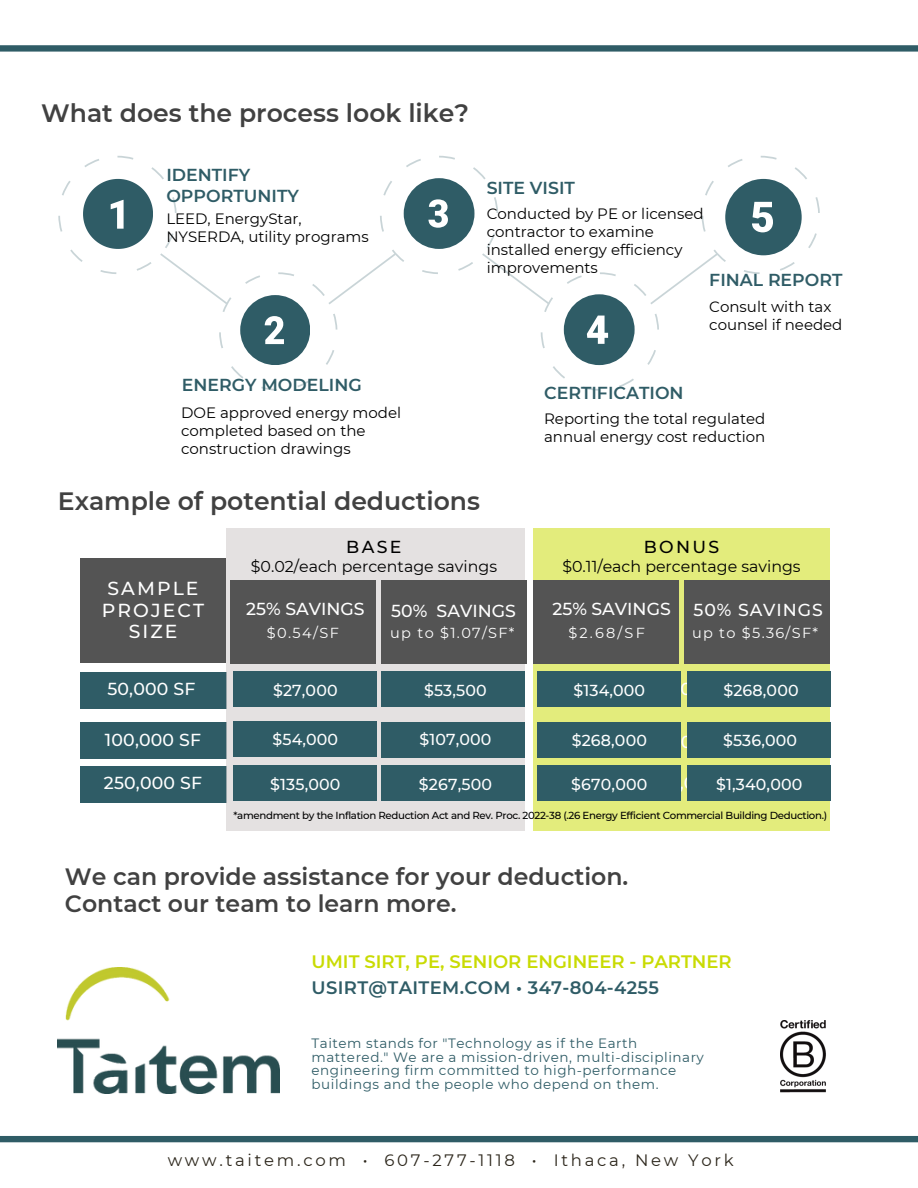
<style>
.page{position:relative;width:918px;height:1188px;background:#fff}
.page>*{position:absolute;margin:0;border:0;box-sizing:border-box;transform-origin:0 0}
.t1{font:600 25.05px "Montserrat";color:#414141}
.t2{font:600 23.55px/27px "Montserrat";color:#414141}
.t3{font:500 18.75px/21.3px "Montserrat";letter-spacing:.11em;color:#fff;text-align:center}
.t4{font:600 18px "Montserrat";color:#c9db03}
.t5{font:600 18px "Montserrat";letter-spacing:.02em;color:#2f5c66}
.t6{font:600 17.4px/20.5px "Montserrat";color:#2f5c66}
.t7{font:500 17.4px "Montserrat";letter-spacing:.01em;color:#fff}
.t8{font:500 17.25px "Montserrat";color:#fff}
.t9{font:600 17.25px "Montserrat";color:#2f5c66}
.t10{font:500 17.25px "Montserrat";letter-spacing:.055em;color:#fff}
.t11{font:500 17.25px "Montserrat";letter-spacing:.135em;color:#000}
.t12{font:16.5px "Montserrat";letter-spacing:.165em;color:#2c261b}
.t13{font:500 15.9px "Montserrat";letter-spacing:.01em;color:#fff}
.t14{font:15.9px "Montserrat";color:#000}
.t15{font:15px/18px "Montserrat";color:#000}
.t16{font:14.55px "Montserrat";letter-spacing:.09em;color:#fff}
.t17{font:13.5px/13.5px "Montserrat";letter-spacing:.04em;color:#2f5c66}
.t18{font:500 10.2px "Montserrat";letter-spacing:-.03em;color:#000}
.s1{font-size:17.4px}
</style>
<div class="page">
<svg style="left:58px;top:156px;width:762px;height:235px"></svg>
<img style="left:780px;top:1020px;width:46px;height:72px">
<img style="left:58px;top:967px;width:221px;height:126px">
<svg style="left:0;top:1136px;width:918px;height:7px;background:#436c75"></svg>
<svg style="left:0;top:45px;width:918px;height:7px;background:#426b74"></svg>
<div style="left:80px;top:559px;width:145px;height:103px;background:#545454"></div>
<div style="left:80px;top:766px;width:146px;height:36px;background:#2f5c66"></div>
<div style="left:80px;top:722px;width:146px;height:36px;background:#2f5c66"></div>
<div style="left:80px;top:672px;width:146px;height:36px;background:#2f5c66"></div>
<div style="left:227px;top:528px;width:298px;height:302px;background:#e4e1e1"></div>
<div style="left:234px;top:672px;width:143px;height:35px;background:#2f5c66"></div>
<div style="left:230px;top:580px;width:145px;height:83px;background:#545454"></div>
<div style="left:534px;top:528px;width:296px;height:303px;background:#e3ec7c"></div>
<div style="left:382px;top:580px;width:145px;height:83px;background:#545454"></div>
<div style="left:533px;top:580px;width:145px;height:83px;background:#545454"></div>
<div style="left:684px;top:580px;width:145px;height:83px;background:#545454"></div>
<div style="left:234px;top:722px;width:143px;height:34px;background:#2f5c66"></div>
<div style="left:234px;top:766px;width:143px;height:35px;background:#2f5c66"></div>
<div style="left:381px;top:672px;width:143px;height:35px;background:#2f5c66"></div>
<div style="left:381px;top:722px;width:143px;height:35px;background:#2f5c66"></div>
<div style="left:381px;top:766px;width:143px;height:35px;background:#2f5c66"></div>
<div style="left:537px;top:672px;width:143px;height:35px;background:#2f5c66"></div>
<div style="left:537px;top:722px;width:143px;height:35px;background:#2f5c66"></div>
<div style="left:537px;top:766px;width:143px;height:35px;background:#2f5c66"></div>
<div style="left:687px;top:672px;width:144px;height:35px;background:#2f5c66"></div>
<div style="left:687px;top:722px;width:144px;height:35px;background:#2f5c66"></div>
<div style="left:687px;top:766px;width:144px;height:35px;background:#2f5c66"></div>
<p class="t1" style="left:41px;top:98px;width:429px">What does the process look like?</p>
<h2 class="t6" style="left:166px;top:165px;width:134px">IDENTIFY<br>OPPORTUNITY</h2>
<h5 class="t15" style="left:166px;top:210px;width:204px">LEED, EnergyStar,<br>NYSERDA, utility programs</h5>
<p class="t6" style="left:182px;top:375px;width:181px">ENERGY MODELING</p>
<p class="t15" style="left:181px;top:404px;width:221px">DOE approved energy model completed based on the construction drawings</p>
<h2 class="t6" style="left:487px;top:178px;width:90px">SITE VISIT</h2>
<h5 class="t15" style="left:487px;top:205px;width:218px">Conducted by PE or licensed contractor to examine installed energy efficiency improvements</h5>
<h5 class="t9" style="left:709px;top:269px;width:135px">FINAL REPORT</h5>
<p class="t15" style="left:709px;top:298px;width:135px">Consult with tax counsel if needed</p>
<p class="t6" style="left:544px;top:382px;width:141px">CERTIFICATION</p>
<h2 class="t15" style="left:544px;top:410px;width:223px">Reporting the total regulated annual energy cost reduction</h2>
<h2 class="t1" style="left:58px;top:485px;width:424px">Example of potential deductions</h2>
<h2 class="t3" style="left:102px;top:578px;width:104px">SAMPLE<br>PROJECT<br>SIZE</h2>
<h2 class="t7" style="left:107px;top:678px;width:90px">50,000 SF</h2>
<p class="t7" style="left:105px;top:729px;width:98px">100,000 SF</p>
<h5 class="t7" style="left:104px;top:772px;width:100px">250,000 SF</h5>
<h6 class="t11" style="left:346px;top:536px;width:57px">BASE</h6>
<p class="t11" style="left:644px;top:536px;width:77px">BONUS</p>
<h6 class="t14" style="left:251px;top:557px;width:248px">$0.02/each percentage savings</h6>
<p class="t14" style="left:562px;top:557px;width:240px">$0.11/each percentage savings</p>
<p class="t8" style="left:246px;top:599px;width:120px">25% SAVINGS</p>
<p class="t16" style="left:267px;top:624px;width:74px">$0.54/SF</p>
<p class="t8" style="left:391px;top:600px;width:126px">50% SAVINGS</p>
<p class="t16" style="left:390px;top:624px;width:126px">up to $1.07/SF*</p>
<h4 class="t8" style="left:552px;top:598px;width:120px">25% SAVINGS</h4>
<h4 class="t16" style="left:568px;top:624px;width:78px">$2.68/SF</h4>
<p class="t10" style="left:694px;top:599px;width:131px">50% SAVINGS</p>
<p class="t16" style="left:692px;top:624px;width:128px">up to $5.36/SF*</p>
<h3 class="t13" style="left:573px;top:680px;width:144px">$134,000<span class="s1">$30,000</span></h3>
<p class="t13" style="left:572px;top:731px;width:77px">$268,000</p>
<h3 class="t13" style="left:571px;top:774px;width:78px">$670,000</h3>
<h5 class="t13" style="left:424px;top:680px;width:64px">$53,500</h5>
<p class="t13" style="left:419px;top:730px;width:74px">$107,000</p>
<h2 class="t13" style="left:419px;top:774px;width:75px">$267,500</h2>
<p class="t7" style="left:640px;top:772px;width:80px">$150,000</p>
<h2 class="t13" style="left:723px;top:680px;width:77px">$268,000</h2>
<p class="t13" style="left:723px;top:731px;width:76px">$536,000</p>
<h2 class="t13" style="left:716px;top:774px;width:88px">$1,340,000</h2>
<p class="t18" style="left:234px;top:809px;width:595px">*amendment by the Inflation Reduction Act and Rev. Proc. 2022-38 (.26 Energy Efficient Commercial Building Deduction.)</p>
<h4 class="t13" style="left:273px;top:680px;width:66px">$27,000</h4>
<p class="t13" style="left:272px;top:730px;width:67px">$54,000</p>
<h2 class="t13" style="left:270px;top:774px;width:72px">$135,000</h2>
<h2 class="t2" style="left:65px;top:863px;width:565px">We can provide assistance for your deduction.<br>Contact our team to learn more.</h2>
<h1 class="t4" style="left:312px;top:951px;width:422px">UMIT SIRT, PE, SENIOR ENGINEER - PARTNER</h1>
<p class="t5" style="left:312px;top:977px;width:349px">USIRT@TAITEM.COM • 347-804-4255</p>
<h5 class="t17" style="left:312px;top:1036px;width:394px">Taitem stands for "Technology as if the Earth mattered." We are a mission-driven, multi-disciplinary engineering firm committed to high-performance buildings and the people who depend on them.</h5>
<h5 class="t12" style="left:168px;top:1150px;width:567px">www.taitem.com • 607-277-1118 • Ithaca, New York</h5>
</div>
